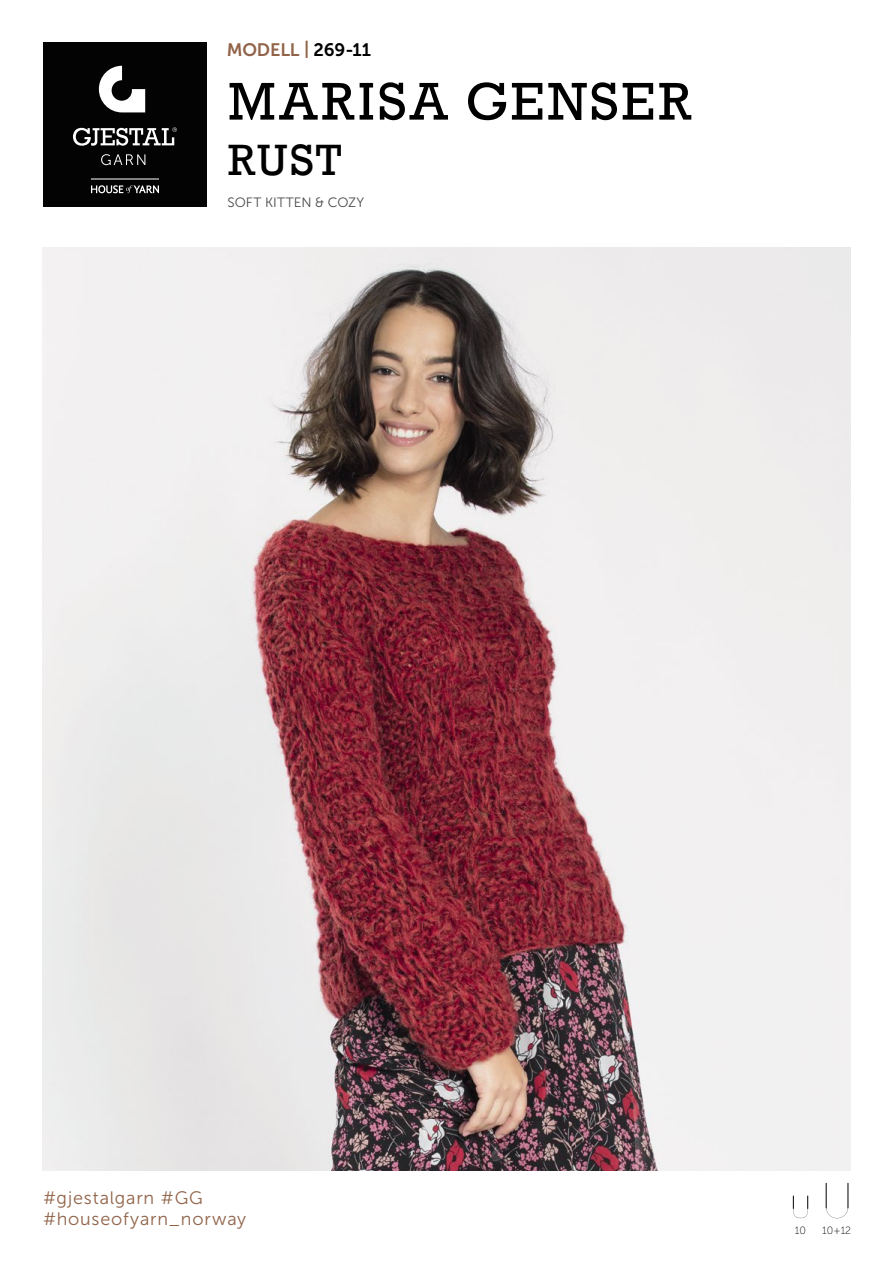
<style>
.page{position:relative;width:893px;height:1263px;background:#fff}
.page>*{position:absolute;margin:0;border:0;box-sizing:border-box;transform-origin:0 0}
.INNHOLD_-_Midtstilt{font:54px "Rockwell";letter-spacing:.065em;color:#000}
.INNHOLD_-_Midtstilt-2{font:45px "Rockwell";color:#000}
.t1{font:18px "Museo Sans 300";letter-spacing:.045em;color:#91644a}
.t2{font:18px "Museo Sans 700";letter-spacing:-.01em;color:#91644a}
.t3{font:13.5px "Museo Sans 300";letter-spacing:.01em;color:#484848}
.t4{font:10.5px "Museo Sans 100";color:#000}
.s1{color:#000}
</style>
<div class="page">
<svg style="left:826px;top:1183px;width:22px;height:35px"></svg>
<svg style="left:793px;top:1195px;width:15px;height:23px"></svg>
<div style="left:43px;top:43px;width:164px;height:164px;background:#030304"></div>
<svg style="left:73px;top:127px;width:104px;height:19px"></svg>
<svg style="left:99px;top:66px;width:46px;height:46px"></svg>
<svg style="left:101px;top:154px;width:44px;height:11px"></svg>
<hr style="left:91px;top:179px;width:68px;height:1px;background:#fff">
<svg style="left:91px;top:185px;width:68px;height:8px"></svg>
<img style="left:43px;top:248px;width:807px;height:923px">
<p class="t2" style="left:227px;top:40px;width:146px">MODELL | <span class="s1">269-11</span></p>
<p class="INNHOLD_-_Midtstilt" style="left:228px;top:70px;width:464px">MARISA GENSER</p>
<p class="INNHOLD_-_Midtstilt-2" style="left:228px;top:134px;width:115px">RUST</p>
<p class="t3" style="left:227px;top:195px;width:139px">SOFT KITTEN &amp; COZY</p>
<p class="t1" style="left:43px;top:1188px;width:161px">#gjestalgarn #GG</p>
<p class="t1" style="left:43px;top:1209px;width:205px">#houseofyarn_norway</p>
<p class="t4" style="left:795px;top:1225px;width:13px">10</p>
<p class="t4" style="left:822px;top:1225px;width:30px">10+12</p>
</div>
